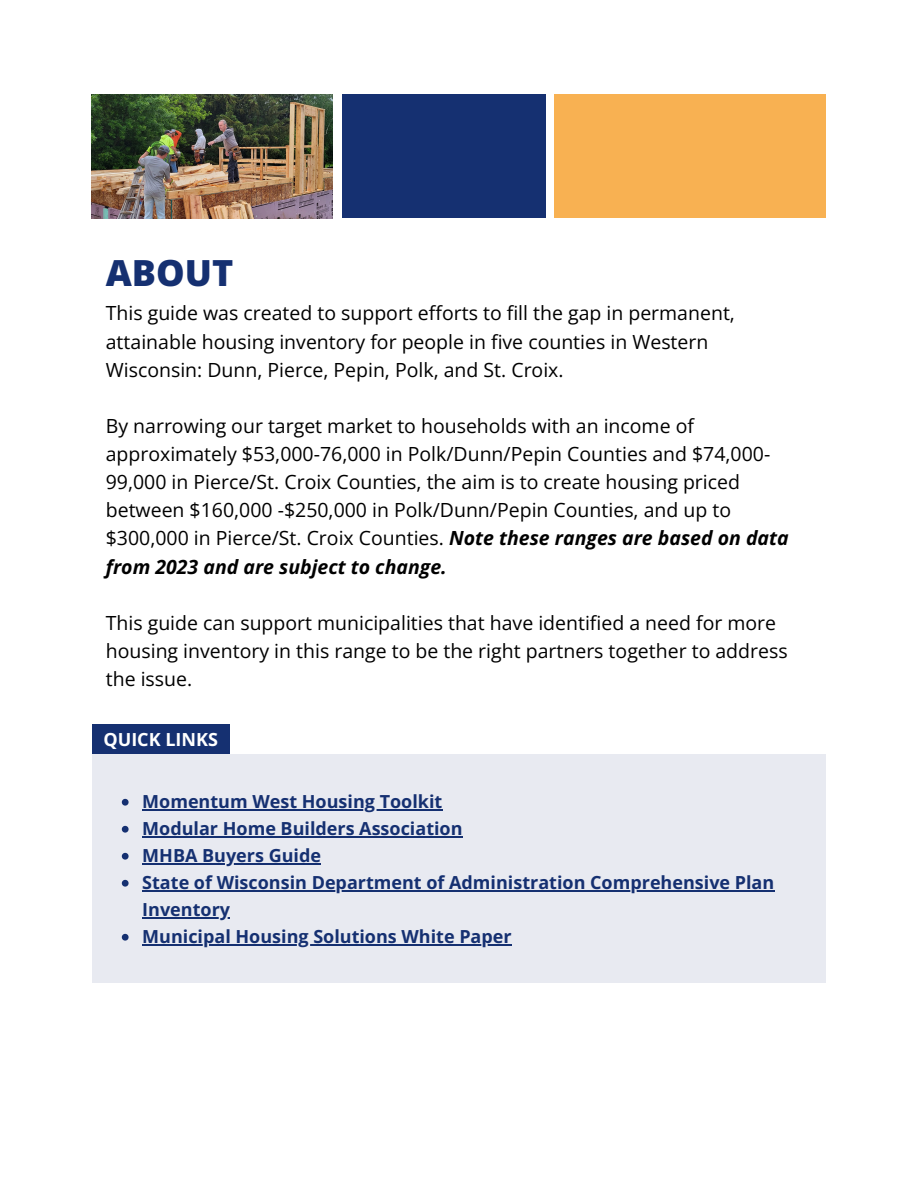
<style>
.page{position:relative;width:918px;height:1188px;background:#fff}
.page>*{position:absolute;margin:0;border:0;box-sizing:border-box;transform-origin:0 0}
.t1{font:800 36px "Open Sans";color:#153071}
.t2{font:19.5px/28.2px "Open Sans";color:#000}
.t3{font:700 18px/27px "Open Sans";color:#153071}
.t4{font:700 18px "Open Sans";color:#fff}
.s1{font-weight:700;font-style:italic}
</style>
<div class="page">
<div style="left:342px;top:95px;width:203px;height:123px;background:#153071"></div>
<div style="left:555px;top:95px;width:271px;height:123px;background:#f8b152"></div>
<img style="left:92px;top:95px;width:241px;height:123px">
<div style="left:92px;top:754px;width:734px;height:229px;background:#e8eaf1"></div>
<div style="left:92px;top:725px;width:138px;height:29px;background:#153071"></div>
<svg style="left:122px;top:799px;width:7px;height:7px"></svg>
<hr style="left:142px;top:809px;width:301px;height:1px;background:#153071">
<svg style="left:122px;top:826px;width:7px;height:7px"></svg>
<hr style="left:142px;top:836px;width:321px;height:1px;background:#153071">
<svg style="left:122px;top:853px;width:7px;height:7px"></svg>
<hr style="left:142px;top:863px;width:179px;height:1px;background:#153071">
<svg style="left:122px;top:880px;width:7px;height:7px"></svg>
<hr style="left:142px;top:890px;width:633px;height:1px;background:#153071">
<hr style="left:142px;top:917px;width:88px;height:1px;background:#153071">
<svg style="left:122px;top:934px;width:7px;height:7px"></svg>
<hr style="left:142px;top:944px;width:370px;height:1px;background:#153071">
<p class="t1" style="left:106px;top:247px;width:129px">ABOUT</p>
<p class="t2" style="left:106px;top:299px;width:631px">This guide was created to support efforts to fill the gap in permanent, attainable housing inventory for people in five counties in Western<br>Wisconsin: Dunn, Pierce, Pepin, Polk, and St. Croix.</p>
<p class="t2" style="left:106px;top:411px;width:684px">By narrowing our target market to households with an income of approximately $53,000-76,000 in Polk/Dunn/Pepin Counties and $74,000- 99,000 in Pierce/St. Croix Counties, the aim is to create housing priced between $160,000 -$250,000 in Polk/Dunn/Pepin Counties, and up to $300,000 in Pierce/St. Croix Counties. <span class="s1">Note these ranges are based on data from 2023 and are subject to change.</span></p>
<p class="t2" style="left:106px;top:608px;width:683px">This guide can support municipalities that have identified a need for more housing inventory in this range to be the right partners together to address the issue.</p>
<p class="t4" style="left:103px;top:727px;width:116px">QUICK LINKS</p>
<h1 class="t3" style="left:142px;top:787px;width:302px">Momentum West Housing Toolkit</h1>
<p class="t3" style="left:142px;top:814px;width:322px">Modular Home Builders Association</p>
<p class="t3" style="left:142px;top:841px;width:180px">MHBA Buyers Guide</p>
<p class="t3" style="left:142px;top:868px;width:634px">State of Wisconsin Department of Administration Comprehensive Plan</p>
<p class="t3" style="left:142px;top:895px;width:371px">Inventory<br>Municipal Housing Solutions White Paper</p>
</div>
